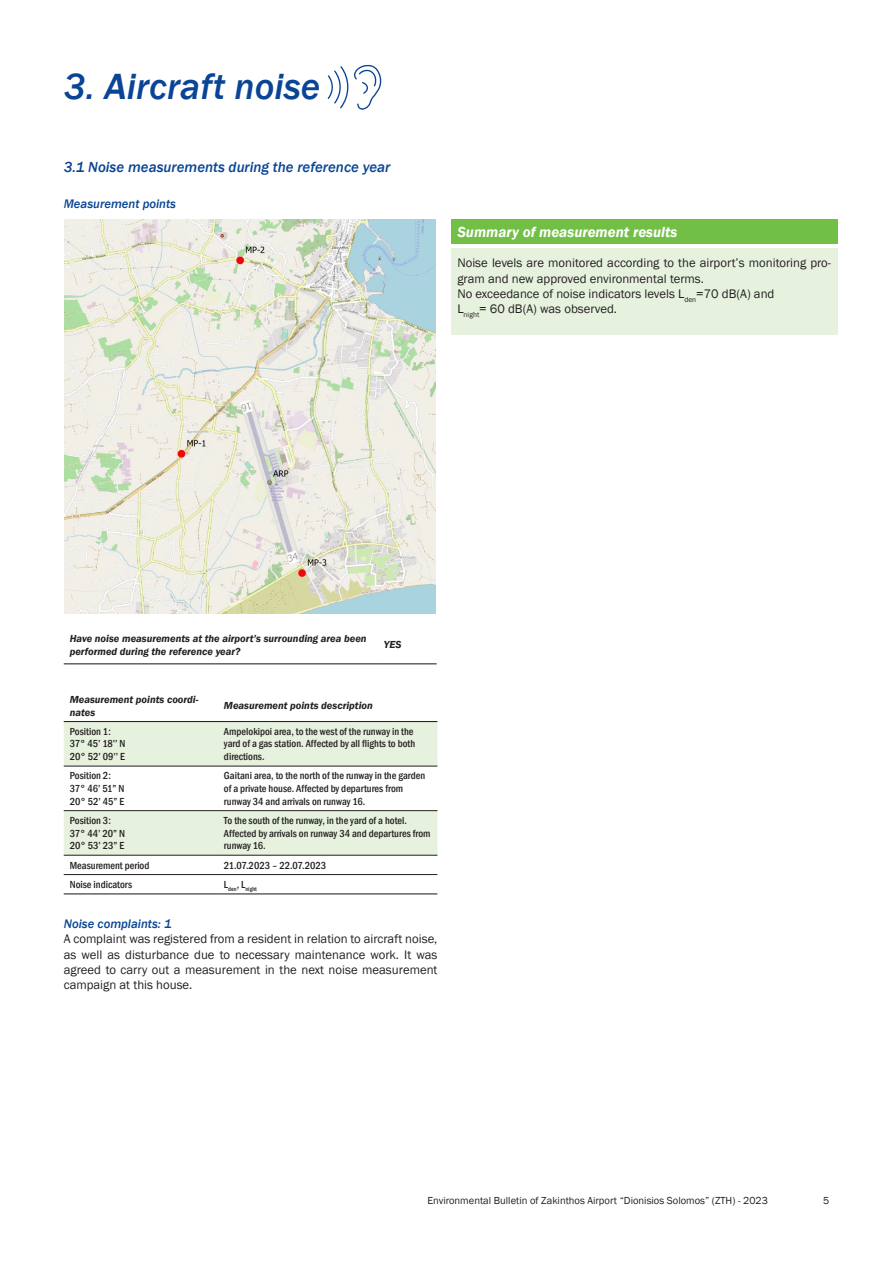
<style>
.page{position:relative;width:893px;height:1263px;background:#fff}
.page>*{position:absolute;margin:0;border:0;box-sizing:border-box;transform-origin:0 0}
.t1{font:italic 500 37.5px "Franklin Gothic";color:#094594}
.t2{font:italic 500 15px "Franklin Gothic";color:#094594}
.t3{font:italic 600 15px "Franklin Gothic";color:#fff}
.t4{font:12.75px/15.3px "Franklin Gothic";color:#231f20}
.t5{font:italic 500 12.75px "Franklin Gothic";color:#094594}
.t6{font:500 condensed 10.5px/12.6px "Franklin Gothic";color:#231f20}
.t7{font:italic 600 10.5px/12.6px "Franklin Gothic";color:#231f20}
.t8{font:10.5px "Franklin Gothic";color:#231f20}
.t9{font:500 condensed 6.15px "Franklin Gothic";color:#231f20}
</style>
<div class="page">
<svg style="left:328px;top:65px;width:54px;height:45px"></svg>
<div style="left:451px;top:220px;width:387px;height:24px;background:#71bf44"></div>
<div style="left:451px;top:248px;width:387px;height:86px;background:#e7f2de"></div>
<hr style="left:64px;top:663px;width:314px;height:1px;background:#231f20">
<hr style="left:378px;top:663px;width:59px;height:1px;background:#231f20">
<svg style="left:64px;top:722px;width:373px;height:133px;fill:#e7f2de"></svg>
<hr style="left:64px;top:766px;width:154px;height:1px;background:#231f20">
<hr style="left:218px;top:766px;width:219px;height:1px;background:#231f20">
<hr style="left:64px;top:810px;width:154px;height:1px;background:#231f20">
<hr style="left:218px;top:810px;width:219px;height:1px;background:#231f20">
<hr style="left:64px;top:721px;width:154px;height:1px;background:#231f20">
<hr style="left:218px;top:721px;width:219px;height:1px;background:#231f20">
<hr style="left:64px;top:855px;width:154px;height:1px;background:#231f20">
<hr style="left:64px;top:874px;width:154px;height:1px;background:#231f20">
<hr style="left:218px;top:855px;width:219px;height:1px;background:#231f20">
<hr style="left:218px;top:874px;width:219px;height:1px;background:#231f20">
<hr style="left:64px;top:893px;width:154px;height:1px;background:#231f20">
<hr style="left:218px;top:893px;width:219px;height:1px;background:#231f20">
<img style="left:65px;top:220px;width:371px;height:394px">
<p class="t1" style="left:64px;top:63px;width:258px">3. Aircraft noise</p>
<p class="t2" style="left:64px;top:158px;width:328px">3.1 Noise measurements during the reference year</p>
<p class="t5" style="left:64px;top:196px;width:114px">Measurement points</p>
<p class="t3" style="left:457px;top:222px;width:222px">Summary of measurement results</p>
<p class="t4" style="left:457px;top:256px;width:375px">Noise levels are monitored according to the airport’s monitoring pro&shy;gram and new approved environmental terms.</p>
<p class="t4" style="left:457px;top:286px;width:319px">No exceedance of noise indicators levels L<sub>den</sub>=70 dB(A) and</p>
<p class="t4" style="left:457px;top:301px;width:161px">L<sub>night</sub>= 60 dB(A) was observed.</p>
<p class="t7" style="left:70px;top:632px;width:298px">Have noise measurements at the airport’s surrounding area been performed during the reference year?</p>
<p class="t7" style="left:384px;top:638px;width:19px">YES</p>
<p class="t7" style="left:70px;top:693px;width:130px">Measurement points coordi&shy;nates</p>
<p class="t7" style="left:224px;top:699px;width:150px">Measurement points description</p>
<p class="t6" style="left:70px;top:725px;width:43px">Position 1:</p>
<p class="t6" style="left:70px;top:738px;width:57px">37° 45’ 18’’ N</p>
<p class="t6" style="left:70px;top:750px;width:57px">20° 52’ 09’’ E</p>
<p class="t6" style="left:224px;top:725px;width:193px">Ampelokipoi area, to the west of the runway in the yard of a gas station. Affected by all flights to both directions.</p>
<p class="t6" style="left:70px;top:769px;width:43px">Position 2:</p>
<p class="t6" style="left:70px;top:782px;width:56px">37° 46’ 51” N</p>
<p class="t6" style="left:70px;top:795px;width:56px">20° 52’ 45” E</p>
<p class="t6" style="left:70px;top:814px;width:43px">Position 3:</p>
<p class="t6" style="left:70px;top:827px;width:57px">37° 44’ 20” N<br>20° 53’ 23” E</p>
<p class="t6" style="left:224px;top:769px;width:203px">Gaitani area, to the north of the runway in the garden of a private house. Affected by departures from runway 34 and arrivals on runway 16.</p>
<p class="t6" style="left:224px;top:814px;width:208px">To the south of the runway, in the yard of a hotel.<br>Affected by arrivals on runway 34 and departures from runway 16.</p>
<p class="t6" style="left:70px;top:859px;width:81px">Measurement period</p>
<p class="t6" style="left:224px;top:859px;width:104px">21.07.2023 – 22.07.2023</p>
<p class="t6" style="left:70px;top:878px;width:64px">Noise indicators</p>
<p class="t9" style="left:224px;top:885px;width:34px"><sup>L</sup>den<sup>,</sup> <sup>L</sup>night</p>
<p class="t5" style="left:64px;top:916px;width:109px">Noise complaints: 1</p>
<p class="t4" style="left:64px;top:931px;width:375px;text-align:justify">A complaint was registered from a resident in relation to aircraft noise, as well as disturbance due to necessary maintenance work. It was agreed to carry out a measurement in the next noise measurement campaign at this house.</p>
<p class="t8" style="left:428px;top:1194px;width:342px">Environmental Bulletin of Zakinthos Airport “Dionisios Solomos” (ZTH) - 2023</p>
<p class="t8" style="left:823px;top:1194px;width:8px">5</p>
</div>
